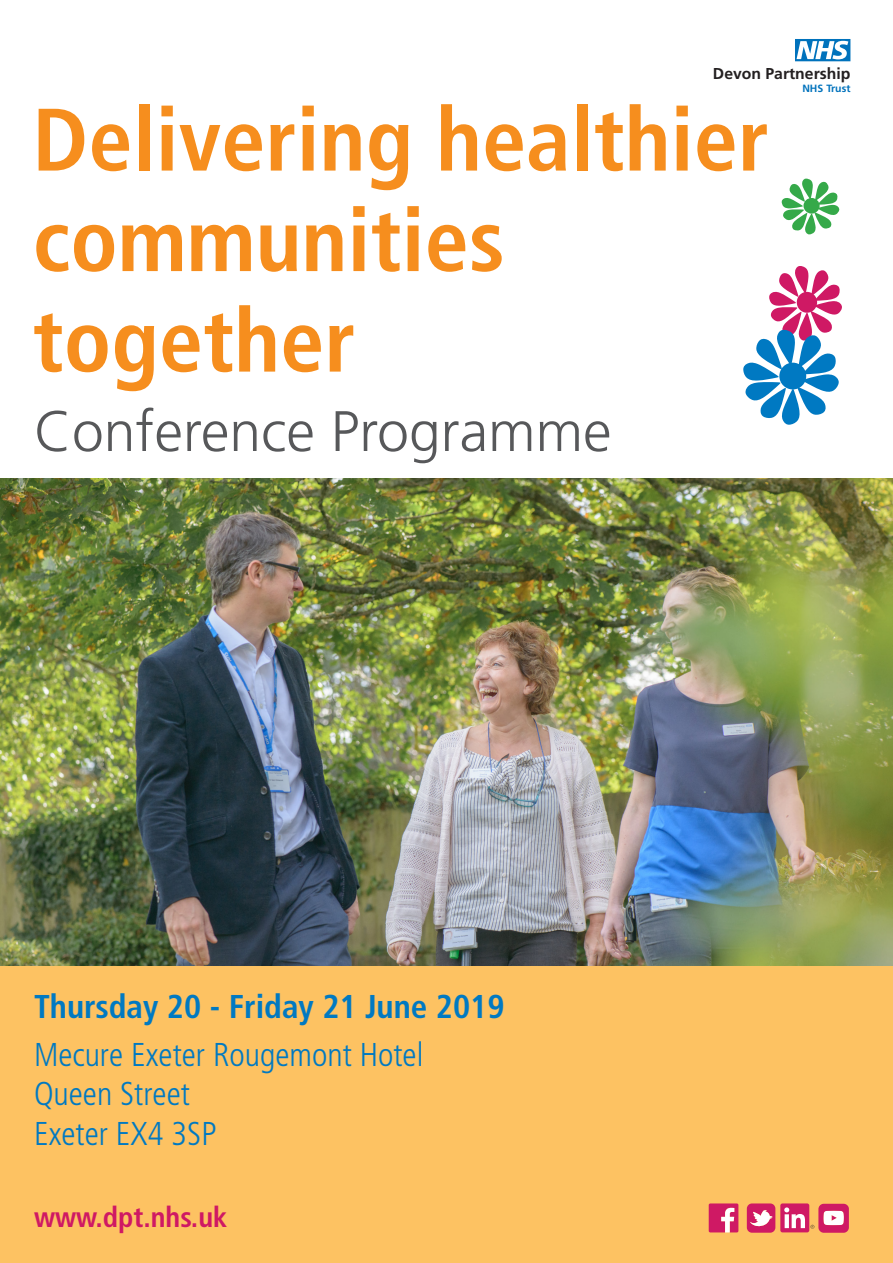
<style>
.page{position:relative;width:893px;height:1263px;background:#fff}
.page>*{position:absolute;margin:0;border:0;box-sizing:border-box;transform-origin:0 0}
.t1{font:700 condensed 88.5px/100.5px "Frutiger";color:#f68e1e}
.t2{font:300 57px "Frutiger CE";color:#57585a}
.t3{font:300 condensed 33px/39.6px "Frutiger";color:#0079c2}
.t4{font:700 condensed 33px "Frutiger";color:#0079c2}
.t5{font:700 condensed 28.5px "Frutiger";color:#cf1964}
.t6{font:700 15.75px "Frutiger";color:#231f20}
.t7{font:700 10.5px "Frutiger";color:#0072bc}
</style>
<div class="page">
<img style="left:0;top:478px;width:893px;height:488px">
<div style="left:0;top:966px;width:893px;height:297px;background:#fdc262"></div>
<svg style="left:795px;top:39px;width:55px;height:22px"></svg>
<svg style="left:709px;top:1203px;width:29px;height:29px"></svg>
<svg style="left:747px;top:1203px;width:28px;height:30px"></svg>
<div style="left:780px;top:1203px;width:29px;height:29px;background:#cf1964;border-radius:2px"></div>
<svg style="left:784px;top:1204px;width:65px;height:29px"></svg>
<svg style="left:782px;top:179px;width:57px;height:55px"></svg>
<div style="left:803px;top:198px;width:17px;height:16px;background:#35a949;border-radius:50%"></div>
<svg style="left:743px;top:266px;width:99px;height:159px"></svg>
<div style="left:779px;top:363px;width:27px;height:26px;background:#0079c2;border-radius:50%"></div>
<p class="t6" style="left:713px;top:64px;width:139px">Devon Partnership</p>
<p class="t7" style="left:802px;top:82px;width:50px">NHS Trust</p>
<p class="t1" style="left:33px;top:90px;width:738px">Delivering healthier communities together</p>
<p class="t2" style="left:34px;top:398px;width:579px">Conference Programme</p>
<p class="t4" style="left:34px;top:987px;width:472px">Thursday 20 - Friday 21 June 2019</p>
<p class="t3" style="left:34px;top:1035px;width:391px">Mecure Exeter Rougemont Hotel<br>Queen Street<br>Exeter EX4 3SP</p>
<p class="t5" style="left:34px;top:1200px;width:195px">www.dpt.nhs.uk</p>
</div>
